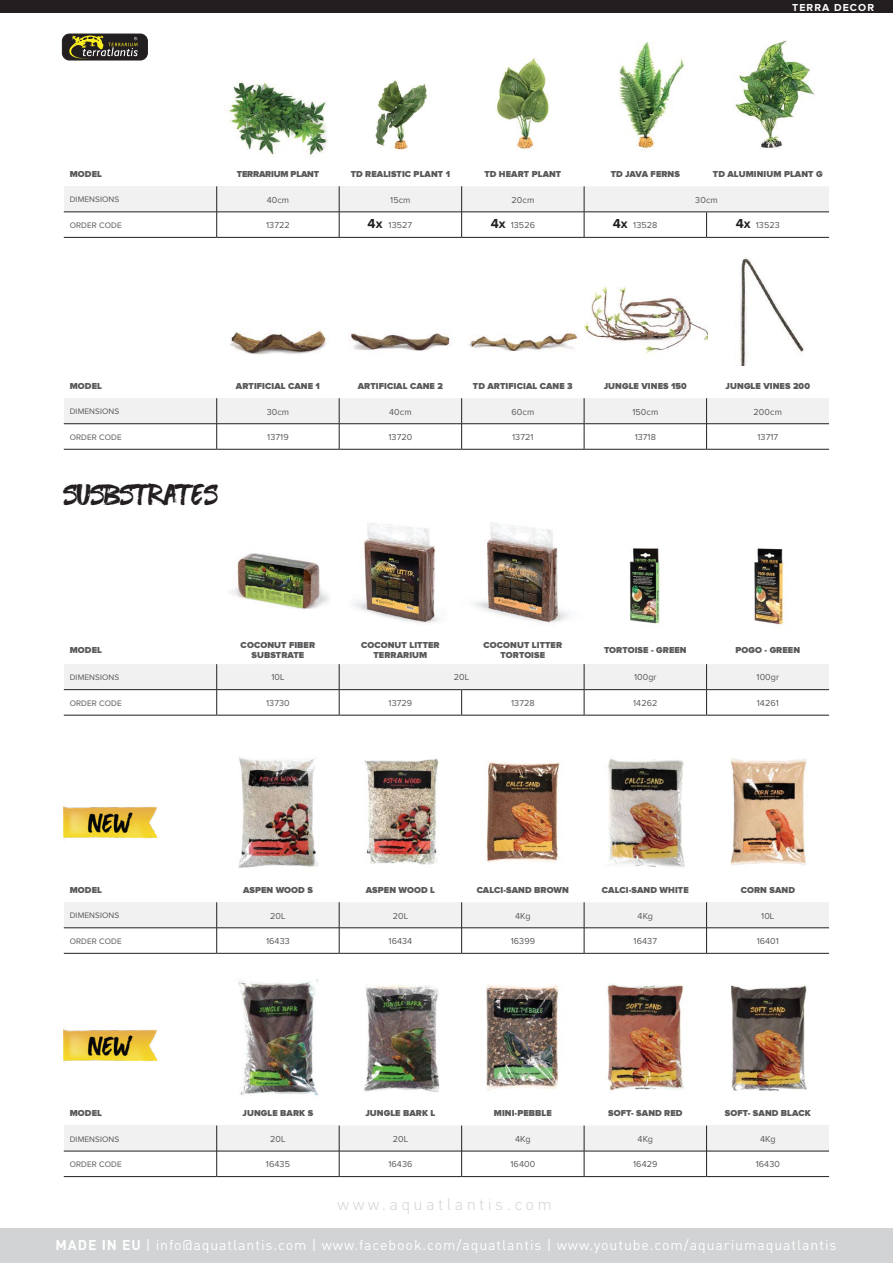
<style>
.page{position:relative;width:893px;height:1263px;background:#fff}
.page>*{position:absolute;margin:0;border:0;box-sizing:border-box;transform-origin:0 0}
.t1{font:30px "Good Vibes";color:#231f20}
.t2{font:300 16.5px "DIN";letter-spacing:.2em;color:#d1d3d4}
.t3{font:14.1px "DIN";letter-spacing:.065em;color:#fff}
.t4{font:700 13.5px "Proxima Nova";color:#231f20}
.t5{font:700 10.5px "Proxima Nova";letter-spacing:.1em;color:#fff}
.t6{font:900 9px/10.5px "Proxima Nova A";letter-spacing:.01em;color:#58595b;text-align:center}
.t7{font:9px "Proxima Nova A";letter-spacing:.01em;color:#58595b}
.t8{font:900 9px "Proxima Nova A";letter-spacing:-.02em;color:#58595b}
.t9{font:8.25px "Proxima Nova A";letter-spacing:.01em;color:#58595b}
.s1{font-weight:700}
</style>
<div class="page">
<div style="left:0;top:0;width:893px;height:12px;background:#231f20"></div>
<div style="left:0;top:1229px;width:893px;height:34px;background:#d1d3d4"></div>
<div style="left:62px;top:34px;width:85px;height:26px;background:#231f20;border-radius:7px"></div>
<div style="left:62px;top:34px;width:86px;height:27px;border:1px solid #231f20;border-radius:7px"></div>
<svg style="left:67px;top:34px;width:71px;height:25px"></svg>
<img style="left:228px;top:81px;width:100px;height:75px">
<img style="left:629px;top:548px;width:31px;height:76px">
<img style="left:754px;top:548px;width:30px;height:77px">
<img style="left:232px;top:553px;width:97px;height:56px">
<img style="left:353px;top:523px;width:87px;height:100px">
<img style="left:474px;top:523px;width:95px;height:101px">
<hr style="left:64px;top:237px;width:153px;height:1px;background:#231f20">
<hr style="left:217px;top:237px;width:122px;height:1px;background:#231f20">
<hr style="left:339px;top:237px;width:123px;height:1px;background:#231f20">
<hr style="left:462px;top:237px;width:122px;height:1px;background:#231f20">
<hr style="left:584px;top:237px;width:123px;height:1px;background:#231f20">
<hr style="left:707px;top:237px;width:122px;height:1px;background:#231f20">
<svg style="left:64px;top:186px;width:765px;height:51px"></svg>
<hr style="left:64px;top:449px;width:153px;height:1px;background:#231f20">
<hr style="left:217px;top:449px;width:122px;height:1px;background:#231f20">
<hr style="left:339px;top:449px;width:123px;height:1px;background:#231f20">
<hr style="left:462px;top:449px;width:122px;height:1px;background:#231f20">
<hr style="left:584px;top:449px;width:123px;height:1px;background:#231f20">
<hr style="left:707px;top:449px;width:122px;height:1px;background:#231f20">
<svg style="left:64px;top:398px;width:765px;height:51px"></svg>
<hr style="left:64px;top:953px;width:153px;height:1px;background:#231f20">
<hr style="left:217px;top:953px;width:122px;height:1px;background:#231f20">
<hr style="left:339px;top:953px;width:123px;height:1px;background:#231f20">
<hr style="left:462px;top:953px;width:122px;height:1px;background:#231f20">
<hr style="left:584px;top:953px;width:123px;height:1px;background:#231f20">
<hr style="left:707px;top:953px;width:122px;height:1px;background:#231f20">
<svg style="left:64px;top:902px;width:765px;height:51px"></svg>
<hr style="left:64px;top:1176px;width:153px;height:1px;background:#231f20">
<hr style="left:217px;top:1176px;width:122px;height:1px;background:#231f20">
<hr style="left:339px;top:1176px;width:123px;height:1px;background:#231f20">
<hr style="left:462px;top:1176px;width:122px;height:1px;background:#231f20">
<hr style="left:584px;top:1176px;width:123px;height:1px;background:#231f20">
<hr style="left:707px;top:1176px;width:122px;height:1px;background:#231f20">
<svg style="left:64px;top:1125px;width:765px;height:51px"></svg>
<hr style="left:64px;top:715px;width:153px;height:1px;background:#231f20">
<hr style="left:217px;top:715px;width:122px;height:1px;background:#231f20">
<hr style="left:339px;top:715px;width:123px;height:1px;background:#231f20">
<hr style="left:462px;top:715px;width:122px;height:1px;background:#231f20">
<hr style="left:584px;top:715px;width:123px;height:1px;background:#231f20">
<hr style="left:707px;top:715px;width:122px;height:1px;background:#231f20">
<svg style="left:64px;top:664px;width:765px;height:51px"></svg>
<img style="left:375px;top:80px;width:53px;height:70px">
<img style="left:496px;top:58px;width:53px;height:91px">
<img style="left:618px;top:42px;width:67px;height:109px">
<img style="left:734px;top:40px;width:81px;height:108px">
<img style="left:469px;top:333px;width:109px;height:19px">
<img style="left:486px;top:760px;width:74px;height:103px">
<img style="left:486px;top:984px;width:73px;height:106px">
<img style="left:230px;top:330px;width:220px;height:25px">
<img style="left:364px;top:758px;width:75px;height:107px">
<img style="left:364px;top:985px;width:76px;height:107px">
<img style="left:238px;top:757px;width:80px;height:111px">
<img style="left:238px;top:979px;width:81px;height:117px">
<img style="left:584px;top:286px;width:124px;height:67px">
<img style="left:608px;top:758px;width:77px;height:109px">
<img style="left:607px;top:984px;width:78px;height:107px">
<img style="left:740px;top:257px;width:64px;height:108px">
<img style="left:730px;top:758px;width:77px;height:108px">
<img style="left:731px;top:985px;width:76px;height:106px">
<img style="left:64px;top:806px;width:94px;height:33px">
<img style="left:64px;top:1029px;width:94px;height:33px">
<p class="t5" style="left:792px;top:1px;width:83px">TERRA DECOR</p>
<p class="t6" style="left:70px;top:169px;width:34px">MODEL</p>
<p class="t8" style="left:237px;top:169px;width:84px">TERRARIUM PLANT</p>
<p class="t6" style="left:351px;top:169px;width:101px">TD REALISTIC PLANT 1</p>
<p class="t6" style="left:484px;top:169px;width:78px">TD HEART PLANT</p>
<p class="t6" style="left:611px;top:169px;width:71px">TD JAVA FERNS</p>
<p class="t6" style="left:713px;top:169px;width:111px">TD ALUMINIUM PLANT G</p>
<p class="t9" style="left:70px;top:195px;width:51px">DIMENSIONS</p>
<p class="t7" style="left:267px;top:195px;width:24px">40cm</p>
<p class="t7" style="left:390px;top:195px;width:22px">15cm</p>
<p class="t7" style="left:511px;top:195px;width:24px">20cm</p>
<p class="t7" style="left:695px;top:195px;width:24px">30cm</p>
<p class="t9" style="left:70px;top:221px;width:54px">ORDER CODE</p>
<p class="t7" style="left:266px;top:220px;width:25px">13722</p>
<p class="t7" style="left:389px;top:220px;width:25px">13527</p>
<p class="t7" style="left:511px;top:220px;width:26px">13526</p>
<p class="t7" style="left:633px;top:220px;width:26px">13528</p>
<p class="t7" style="left:756px;top:220px;width:26px">13523</p>
<h3 class="t4" style="left:368px;top:216px;width:16px">4x</h3>
<h3 class="t4" style="left:491px;top:216px;width:16px">4x</h3>
<h3 class="t4" style="left:613px;top:216px;width:16px">4x</h3>
<h3 class="t4" style="left:736px;top:216px;width:16px">4x</h3>
<p class="t6" style="left:70px;top:380px;width:34px">MODEL</p>
<p class="t6" style="left:236px;top:380px;width:86px">ARTIFICIAL CANE 1</p>
<p class="t6" style="left:358px;top:380px;width:87px">ARTIFICIAL CANE 2</p>
<p class="t6" style="left:473px;top:380px;width:101px">TD ARTIFICIAL CANE 3</p>
<p class="t6" style="left:604px;top:380px;width:85px">JUNGLE VINES 150</p>
<p class="t6" style="left:726px;top:380px;width:86px">JUNGLE VINES 200</p>
<p class="t9" style="left:70px;top:407px;width:51px">DIMENSIONS</p>
<p class="t7" style="left:267px;top:406px;width:24px">30cm</p>
<p class="t7" style="left:389px;top:406px;width:24px">40cm</p>
<p class="t7" style="left:511px;top:406px;width:24px">60cm</p>
<p class="t7" style="left:632px;top:406px;width:27px">150cm</p>
<p class="t7" style="left:754px;top:406px;width:30px">200cm</p>
<p class="t9" style="left:70px;top:432px;width:54px">ORDER CODE</p>
<p class="t7" style="left:267px;top:432px;width:23px">13719</p>
<p class="t7" style="left:388px;top:432px;width:25px">13720</p>
<p class="t7" style="left:512px;top:432px;width:23px">13721</p>
<p class="t7" style="left:635px;top:432px;width:23px">13718</p>
<p class="t7" style="left:757px;top:432px;width:22px">13717</p>
<h1 class="t1" style="left:64px;top:476px;width:156px">SUSBSTRATES</h1>
<p class="t6" style="left:70px;top:644px;width:34px">MODEL</p>
<p class="t6" style="left:241px;top:639px;width:76px">COCONUT FIBER<br>SUBSTRATE</p>
<p class="t6" style="left:361px;top:639px;width:80px">COCONUT LITTER<br>TERRARIUM</p>
<p class="t6" style="left:484px;top:639px;width:80px">COCONUT LITTER<br>TORTOISE</p>
<p class="t6" style="left:604px;top:644px;width:84px">TORTOISE - GREEN</p>
<p class="t6" style="left:735px;top:644px;width:66px">POGO - GREEN</p>
<p class="t9" style="left:70px;top:673px;width:51px">DIMENSIONS</p>
<p class="t7" style="left:271px;top:672px;width:15px">10L</p>
<p class="t7" style="left:454px;top:672px;width:17px">20L</p>
<p class="t7" style="left:634px;top:672px;width:24px">100gr</p>
<p class="t7" style="left:756px;top:672px;width:24px">100gr</p>
<p class="t9" style="left:70px;top:698px;width:54px">ORDER CODE</p>
<p class="t7" style="left:266px;top:698px;width:25px">13730</p>
<p class="t7" style="left:389px;top:698px;width:25px">13729</p>
<p class="t7" style="left:511px;top:698px;width:25px">13728</p>
<p class="t7" style="left:633px;top:698px;width:26px">14262</p>
<p class="t7" style="left:757px;top:698px;width:24px">14261</p>
<p class="t6" style="left:70px;top:885px;width:34px">MODEL</p>
<p class="t6" style="left:243px;top:885px;width:71px">ASPEN WOOD S</p>
<p class="t6" style="left:366px;top:885px;width:71px">ASPEN WOOD L</p>
<p class="t6" style="left:477px;top:885px;width:94px">CALCI-SAND BROWN</p>
<p class="t6" style="left:602px;top:885px;width:88px">CALCI-SAND WHITE</p>
<p class="t6" style="left:741px;top:885px;width:56px">CORN SAND</p>
<p class="t9" style="left:70px;top:911px;width:51px">DIMENSIONS</p>
<p class="t7" style="left:270px;top:910px;width:17px">20L</p>
<p class="t7" style="left:393px;top:910px;width:17px">20L</p>
<p class="t7" style="left:515px;top:910px;width:17px">4Kg</p>
<p class="t7" style="left:638px;top:910px;width:17px">4Kg</p>
<p class="t7" style="left:761px;top:910px;width:15px">10L</p>
<p class="t9" style="left:70px;top:936px;width:54px">ORDER CODE</p>
<p class="t7" style="left:266px;top:936px;width:25px">16433</p>
<p class="t7" style="left:388px;top:936px;width:25px">16434</p>
<p class="t7" style="left:511px;top:936px;width:26px">16399</p>
<p class="t7" style="left:634px;top:936px;width:25px">16437</p>
<p class="t7" style="left:757px;top:936px;width:24px">16401</p>
<p class="t6" style="left:70px;top:1108px;width:34px">MODEL</p>
<p class="t6" style="left:243px;top:1108px;width:72px">JUNGLE BARK S</p>
<p class="t6" style="left:365px;top:1108px;width:72px">JUNGLE BARK L</p>
<p class="t6" style="left:494px;top:1108px;width:60px">MINI-PEBBLE</p>
<p class="t6" style="left:608px;top:1108px;width:76px">SOFT- SAND RED</p>
<p class="t6" style="left:725px;top:1108px;width:88px">SOFT- SAND BLACK</p>
<p class="t9" style="left:70px;top:1134px;width:51px">DIMENSIONS</p>
<p class="t7" style="left:270px;top:1134px;width:17px">20L</p>
<p class="t7" style="left:393px;top:1134px;width:17px">20L</p>
<p class="t7" style="left:515px;top:1134px;width:17px">4Kg</p>
<p class="t7" style="left:638px;top:1134px;width:17px">4Kg</p>
<p class="t7" style="left:760px;top:1134px;width:17px">4Kg</p>
<p class="t9" style="left:70px;top:1160px;width:54px">ORDER CODE</p>
<p class="t7" style="left:266px;top:1159px;width:26px">16435</p>
<p class="t7" style="left:388px;top:1159px;width:26px">16436</p>
<p class="t7" style="left:510px;top:1159px;width:26px">16400</p>
<p class="t7" style="left:633px;top:1159px;width:26px">16429</p>
<p class="t7" style="left:756px;top:1159px;width:26px">16430</p>
<h2 class="t2" style="left:338px;top:1193px;width:216px">www.aquatlantis.com</h2>
<h3 class="t3" style="left:56px;top:1236px;width:782px"><span class="s1">MADE IN EU</span> | info@aquatlantis.com | www.facebook.com/aquatlantis | www.youtube.com/aquariumaquatlantis</h3>
</div>
